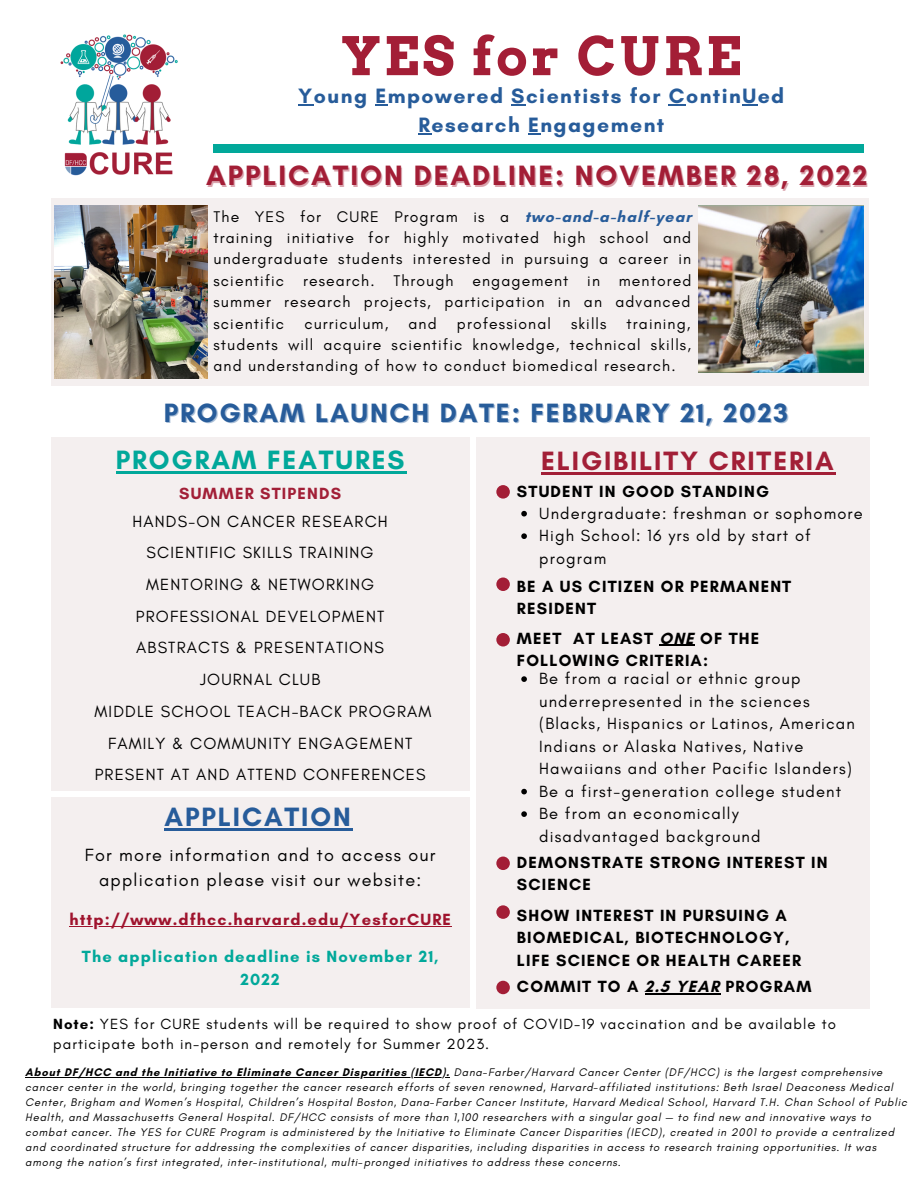
<style>
.page{position:relative;width:918px;height:1188px;background:#fff}
.page>*{position:absolute;margin:0;border:0;box-sizing:border-box;transform-origin:0 0}
.t1{font:700 52.8px "Arvo";letter-spacing:.06em;color:#a31e36}
.t2{font:700 28.5px "Glacial Indifference";letter-spacing:.07em;color:#a31e36}
.t3{font:700 27px "Glacial Indifference";letter-spacing:.07em;color:#275c9a}
.t4{font:700 27px "Glacial Indifference";letter-spacing:.07em;color:#a21f37}
.t5{font:700 27px "Glacial Indifference";letter-spacing:.07em;color:#01a89a}
.t6{font:700 21.15px/29.2px "Glacial Indifference";letter-spacing:.07em;color:#275c9a;text-align:center}
.t7{font:18px/24.5px "Glacial Indifference";letter-spacing:.07em;color:#000;text-align:center}
.t8{font:16.5px/22.5px "Glacial Indifference";letter-spacing:.07em;color:#000}
.t9{font:700 16.5px/22.5px "Glacial Indifference";letter-spacing:.07em;color:#000}
.t10{font:700 16.5px "Glacial Indifference";letter-spacing:.07em;color:#9f132d}
.t11{font:700 16.5px/22.8px "Glacial Indifference";letter-spacing:.07em;color:#01a89a;text-align:center}
.t12{font:700 16.5px "Glacial Indifference";letter-spacing:.07em;color:#a21f37}
.t13{font:15.75px/21.3px "Glacial Indifference";letter-spacing:.07em;color:#000;text-align:justify}
.t14{font:15px/20.2px "Glacial Indifference";letter-spacing:.07em;color:#000}
.t15{font:italic 11.25px/15px "Glacial Indifference";letter-spacing:.07em;color:#000}
.s1{font-weight:700;color:#275c9a}
.s2{font-weight:700}
.s3{font-weight:700;font-style:normal}
</style>
<div class="page">
<div style="left:214px;top:144px;width:650px;height:9px;background:#01a89a"></div>
<div style="left:51px;top:198px;width:818px;height:188px;background:#f4efef"></div>
<div style="left:476px;top:437px;width:394px;height:572px;background:#f4efef"></div>
<div style="left:496px;top:485px;width:14px;height:14px;background:#a31e36;border-radius:50%"></div>
<div style="left:51px;top:437px;width:419px;height:353px;background:#f4efef"></div>
<img style="left:60px;top:34px;width:118px;height:142px">
<div style="left:51px;top:798px;width:419px;height:210px;background:#f4efef"></div>
<div style="left:496px;top:633px;width:14px;height:14px;background:#a31e36;border-radius:50%"></div>
<div style="left:496px;top:857px;width:14px;height:13px;background:#a31e36;border-radius:50%"></div>
<div style="left:496px;top:905px;width:14px;height:14px;background:#a31e36;border-radius:50%"></div>
<div style="left:496px;top:981px;width:14px;height:13px;background:#a31e36;border-radius:50%"></div>
<div style="left:496px;top:578px;width:14px;height:13px;background:#a31e36;border-radius:50%"></div>
<img style="left:55px;top:205px;width:153px;height:173px">
<img style="left:698px;top:205px;width:166px;height:168px">
<svg style="left:298px;top:104px;width:16px;height:1px"></svg>
<svg style="left:375px;top:104px;width:13px;height:1px"></svg>
<svg style="left:511px;top:104px;width:15px;height:1px"></svg>
<svg style="left:669px;top:104px;width:17px;height:1px"></svg>
<svg style="left:742px;top:104px;width:16px;height:1px"></svg>
<svg style="left:418px;top:133px;width:13px;height:2px"></svg>
<svg style="left:528px;top:133px;width:12px;height:2px"></svg>
<hr style="left:116px;top:471px;width:290px;height:3px;background:#01a89a">
<hr style="left:541px;top:472px;width:295px;height:3px;background:#a21f37">
<svg style="left:521px;top:511px;width:6px;height:6px"></svg>
<svg style="left:521px;top:533px;width:6px;height:6px"></svg>
<hr style="left:660px;top:645px;width:35px;height:1px;background:#000">
<svg style="left:521px;top:676px;width:6px;height:6px"></svg>
<svg style="left:521px;top:789px;width:6px;height:5px"></svg>
<svg style="left:521px;top:811px;width:6px;height:6px"></svg>
<hr style="left:645px;top:993px;width:75px;height:1px;background:#000">
<hr style="left:25px;top:1077px;width:425px;height:1px;background:#000">
<hr style="left:165px;top:829px;width:188px;height:2px;background:#275c9a">
<hr style="left:69px;top:926px;width:383px;height:1px;background:#9f132d">
<h1 class="t1" style="left:341px;top:24px;width:402px">YES for CURE</h1>
<h3 class="t6" style="left:298px;top:81px;width:487px">Young Empowered Scientists for ContinUed<br>Research Engagement</h3>
<h2 class="t2" style="left:206px;top:158px;width:663px">APPLICATION DEADLINE: NOVEMBER 28, 2022</h2>
<p class="t13" style="left:214px;top:205px;width:479px">The YES for CURE Program is a <span class="s1">two-and-a-half-year </span>training initiative for highly motivated high school and undergraduate students interested in pursuing a career in scientific research. Through engagement in mentored summer research projects, participation in an advanced scientific</p>
<h3 class="t13" style="left:304px;top:312px;width:86px">curriculum,</h3>
<h3 class="t13" style="left:409px;top:312px;width:30px">and</h3>
<h3 class="t13" style="left:457px;top:312px;width:96px">professional</h3>
<h3 class="t13" style="left:571px;top:312px;width:37px">skills</h3>
<h3 class="t13" style="left:214px;top:312px;width:479px;text-indent:413px">training, students will acquire scientific knowledge, technical skills, and understanding of how to conduct biomedical research.</h3>
<h3 class="t3" style="left:164px;top:396px;width:626px">PROGRAM LAUNCH DATE: FEBRUARY 21, 2023</h3>
<h3 class="t5" style="left:116px;top:443px;width:290px">PROGRAM FEATURES</h3>
<h3 class="t12" style="left:179px;top:483px;width:163px">SUMMER STIPENDS</h3>
<h3 class="t8" style="left:133px;top:510px;width:257px">HANDS-ON CANCER RESEARCH</h3>
<h3 class="t8" style="left:147px;top:541px;width:229px">SCIENTIFIC SKILLS TRAINING</h3>
<h3 class="t8" style="left:146px;top:573px;width:229px">MENTORING &amp; NETWORKING</h3>
<h3 class="t8" style="left:136px;top:605px;width:250px">PROFESSIONAL DEVELOPMENT</h3>
<h3 class="t8" style="left:136px;top:636px;width:249px">ABSTRACTS &amp; PRESENTATIONS</h3>
<h3 class="t8" style="left:200px;top:668px;width:122px">JOURNAL CLUB</h3>
<h3 class="t8" style="left:94px;top:695px;width:338px;line-height:31.7px;text-align:center">MIDDLE SCHOOL TEACH-BACK PROGRAM<br>FAMILY &amp; COMMUNITY ENGAGEMENT</h3>
<h3 class="t8" style="left:95px;top:763px;width:332px">PRESENT AT AND ATTEND CONFERENCES</h3>
<h3 class="t3" style="left:165px;top:801px;width:188px">APPLICATION</h3>
<h3 class="t7" style="left:85px;top:843px;width:352px">For more information and to access our application please visit our website:</h3>
<h3 class="t10" style="left:69px;top:910px;width:383px">http://www.dfhcc.harvard.edu/YesforCURE</h3>
<h3 class="t11" style="left:82px;top:945px;width:358px">The application deadline is November 21,<br>2022</h3>
<h3 class="t4" style="left:541px;top:445px;width:294px">ELIGIBILITY CRITERIA</h3>
<h3 class="t9" style="left:517px;top:480px;width:254px">STUDENT IN GOOD STANDING</h3>
<h3 class="t8" style="left:539px;top:502px;width:325px">Undergraduate: freshman or sophomore<br>High School: 16 yrs old by start of program</h3>
<h3 class="t9" style="left:517px;top:575px;width:276px">BE A US CITIZEN OR PERMANENT<br>RESIDENT</h3>
<h3 class="t9" style="left:517px;top:627px;width:244px">MEET AT LEAST ONE OF THE<br>FOLLOWING CRITERIA:</h3>
<p class="t8" style="left:539px;top:667px;width:317px">Be from a racial or ethnic group underrepresented in the sciences (Blacks, Hispanics or Latinos, American Indians or Alaska Natives, Native Hawaiians and other Pacific Islanders)<br>Be a first-generation college student Be from an economically disadvantaged background</p>
<h3 class="t9" style="left:517px;top:851px;width:312px">DEMONSTRATE STRONG INTEREST IN<br>SCIENCE</h3>
<h3 class="t9" style="left:517px;top:904px;width:286px">SHOW INTEREST IN PURSUING A<br>BIOMEDICAL, BIOTECHNOLOGY,<br>LIFE SCIENCE OR HEALTH CAREER</h3>
<h3 class="t9" style="left:517px;top:975px;width:296px">COMMIT TO A 2.5 YEAR PROGRAM</h3>
<h3 class="t14" style="left:53px;top:1014px;width:784px"><span class="s2">Note:</span> YES for CURE students will be required to show proof of COVID-19 vaccination and be available to participate both in-person and remotely for Summer 2023.</h3>
<p class="t15" style="left:25px;top:1064px;width:883px"><span class="s3">About DF/HCC and the Initiative to Eliminate Cancer Disparities (IECD).</span> Dana-Farber/Harvard Cancer Center (DF/HCC) is the largest comprehensive cancer center in the world, bringing together the cancer research efforts of seven renowned, Harvard-affiliated institutions: Beth Israel Deaconess Medical Center, Brigham and Women’s Hospital, Children’s Hospital Boston, Dana-Farber Cancer Institute, Harvard Medical School, Harvard T.H. Chan School of Public Health, and Massachusetts General Hospital. DF/HCC consists of more than 1,100 researchers with a singular goal — to find new and innovative ways to combat cancer. The YES for CURE Program is administered by the Initiative to Eliminate Cancer Disparities (IECD), created in 2001 to provide a centralized and coordinated structure for addressing the complexities of cancer disparities, including disparities in access to research training opportunities. It was among the nation’s first integrated, inter-institutional, multi-pronged initiatives to address these concerns.</p>
</div>
